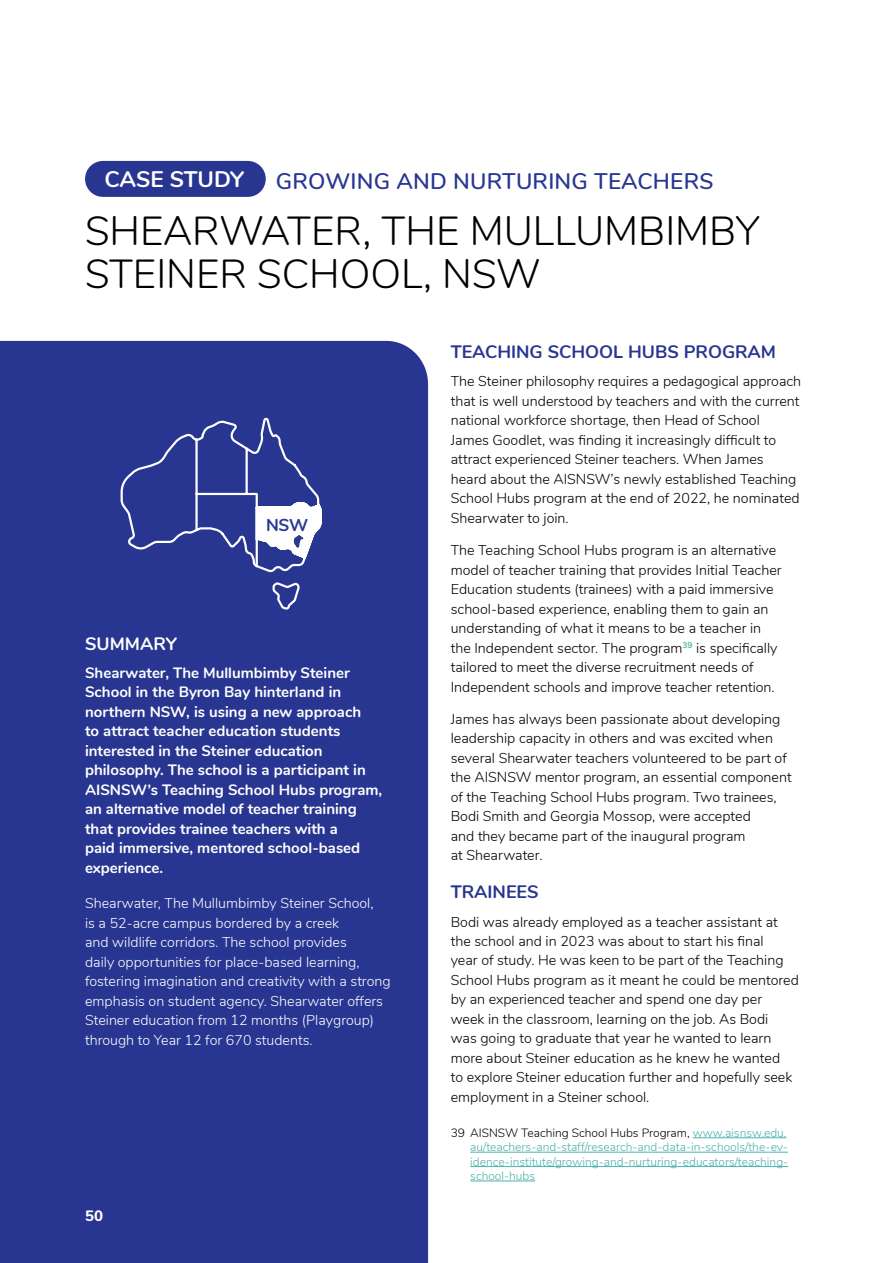
<style>
.page{position:relative;width:893px;height:1263px;background:#fff}
.page>*{position:absolute;margin:0;border:0;box-sizing:border-box;transform-origin:0 0}
.t1{font:300 40.5px/43.5px "Nunito";color:#000}
.t2{font:600 22.5px "Nunito";letter-spacing:.01em;color:#283691}
.t3{font:700 22.5px "Nunito";letter-spacing:-.01em;color:#fff}
.t4{font:700 18px "Nunito";color:#283691}
.t5{font:700 18px "Nunito";color:#fff}
.t6{font:700 17.1px "Nunito";color:#293a8f}
.t7{font:700 15px/19.5px "Nunito";color:#fff}
.t8{font:800 15px "Nunito";color:#fff}
.t9{font:300 14.25px/19.5px "Nunito";color:#000}
.t10{font:300 14.25px/19.5px "Nunito";color:#fff}
.t11{font:300 12px/14.4px "Nunito";color:#4db2aa}
.s1{color:#000}
</style>
<div class="page">
<div style="left:0;top:341px;width:428px;height:922px;background:#283691"></div>
<div style="left:85px;top:161px;width:181px;height:36px;background:#283691;border-radius:18px"></div>
<hr style="left:693px;top:1137px;width:93px;height:1px;background:#4db2aa">
<hr style="left:470px;top:1152px;width:318px;height:1px;background:#4db2aa">
<hr style="left:470px;top:1166px;width:318px;height:1px;background:#4db2aa">
<hr style="left:470px;top:1181px;width:65px;height:1px;background:#4db2aa">
<svg style="left:119px;top:416px;width:204px;height:194px"></svg>
<h2 class="t3" style="left:105px;top:163px;width:141px">CASE STUDY</h2>
<h2 class="t2" style="left:276px;top:164px;width:439px">GROWING AND NURTURING TEACHERS</h2>
<h1 class="t1" style="left:85px;top:207px;width:676px">SHEARWATER, THE MULLUMBIMBY<br>STEINER SCHOOL, NSW</h1>
<p class="t6" style="left:266px;top:513px;width:43px">NSW</p>
<p class="t5" style="left:85px;top:630px;width:93px">SUMMARY</p>
<p class="t7" style="left:85px;top:662px;width:299px">Shearwater, The Mullumbimby Steiner School in the Byron Bay hinterland in northern NSW, is using a new approach<br>to attract teacher education students interested in the Steiner education philosophy. The school is a participant in AISNSW’s Teaching School Hubs program, an alternative model of teacher training that provides trainee teachers with a<br>paid immersive, mentored school-based experience.</p>
<p class="t10" style="left:85px;top:893px;width:307px">Shearwater, The Mullumbimby Steiner School,<br>is a 52-acre campus bordered by a creek<br>and wildlife corridors. The school provides<br>daily opportunities for place-based learning, fostering imagination and creativity with a strong emphasis on student agency. Shearwater offers Steiner education from 12 months (Playgroup) through to Year 12 for 670 students.</p>
<p class="t8" style="left:85px;top:1205px;width:19px">50</p>
<p class="t4" style="left:451px;top:339px;width:327px">TEACHING SCHOOL HUBS PROGRAM</p>
<p class="t9" style="left:451px;top:371px;width:352px">The Steiner philosophy requires a pedagogical approach that is well understood by teachers and with the current national workforce shortage, then Head of School James Goodlet, was finding it increasingly difficult to attract experienced Steiner teachers. When James heard about the AISNSW’s newly established Teaching School Hubs program at the end of 2022, he nominated Shearwater to join.</p>
<p class="t9" style="left:451px;top:540px;width:332px">The Teaching School Hubs program is an alternative model of teacher training that provides Initial Teacher Education students (trainees) with a paid immersive school-based experience, enabling them to gain an understanding of what it means to be a teacher in the Independent sector. The program<sup>39</sup> is specifically tailored to meet the diverse recruitment needs of Independent schools and improve teacher retention.</p>
<p class="t9" style="left:451px;top:708px;width:342px">James has always been passionate about developing leadership capacity in others and was excited when several Shearwater teachers volunteered to be part of the AISNSW mentor program, an essential component of the Teaching School Hubs program. Two trainees, Bodi Smith and Georgia Mossop, were accepted<br>and they became part of the inaugural program<br>at Shearwater.</p>
<p class="t4" style="left:451px;top:879px;width:89px">TRAINEES</p>
<p class="t9" style="left:451px;top:911px;width:350px">Bodi was already employed as a teacher assistant at the school and in 2023 was about to start his final<br>year of study. He was keen to be part of the Teaching School Hubs program as it meant he could be mentored by an experienced teacher and spend one day per week in the classroom, learning on the job. As Bodi<br>was going to graduate that year he wanted to learn more about Steiner education as he knew he wanted<br>to explore Steiner education further and hopefully seek employment in a Steiner school.</p>
<p class="t11" style="left:470px;top:1125px;width:320px;text-indent:-20px"><span class="s1">39 AISNSW Teaching School Hubs Program,</span> www.aisnsw.edu. au/teachers-and-staff/research-and-data-in-schools/the-ev&shy;idence-institute/growing-and-nurturing-educators/teaching&shy;school-hubs</p>
</div>
